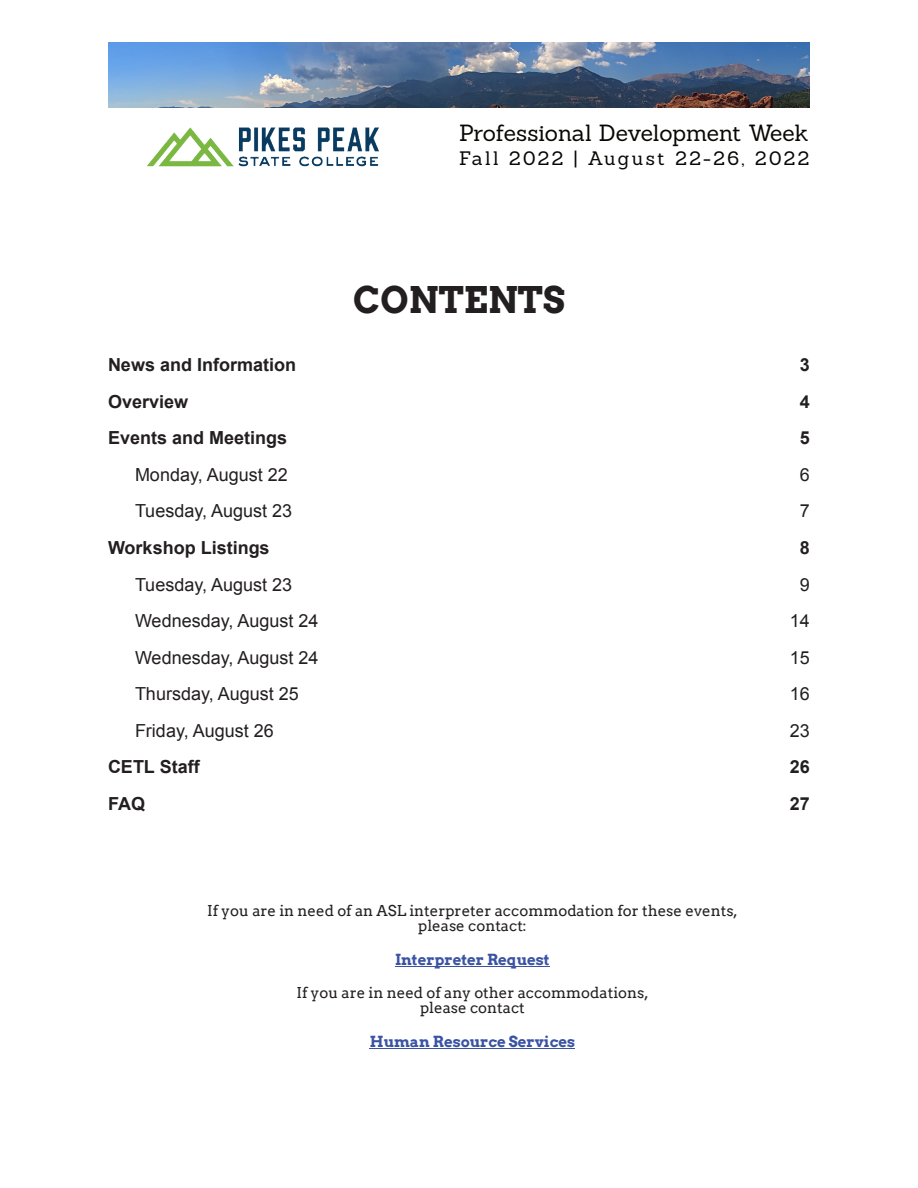
<style>
.page{position:relative;width:918px;height:1188px;background:#fff}
.page>*{position:absolute;margin:0;border:0;box-sizing:border-box;transform-origin:0 0}
.t1{font:700 36px "Arvo";color:#231f20}
.t2{font:22.8px "Sanchez";letter-spacing:-.005em;color:#080704}
.t3{font:19.05px "Sanchez";letter-spacing:.125em;color:#080704}
.t4{font:18px "Arial";color:#231f20}
.t5{font:700 18px "Arial";color:#231f20}
.t6{font:15px/15.5px "Arvo";color:#231f20;text-align:center}
.t7{font:700 15px "Arvo";color:#3a53a3}
</style>
<div class="page">
<img style="left:108px;top:42px;width:702px;height:66px">
<img style="left:147px;top:127px;width:232px;height:40px">
<hr style="left:395px;top:966px;width:155px;height:1px;background:#3a53a3">
<hr style="left:370px;top:1048px;width:205px;height:1px;background:#3a53a3">
<p class="t2" style="left:459px;top:118px;width:351px">Professional Development Week</p>
<p class="t3" style="left:459px;top:146px;width:352px">Fall 2022 | August 22-26, 2022</p>
<h1 class="t1" style="left:353px;top:286px;width:213px">CONTENTS</h1>
<p class="t5" style="left:108px;top:358px;width:190px">News and Information</p>
<p class="t5" style="left:800px;top:358px;width:12px">3</p>
<p class="t5" style="left:108px;top:394px;width:82px">Overview</p>
<p class="t5" style="left:800px;top:394px;width:12px">4</p>
<p class="t5" style="left:108px;top:431px;width:181px">Events and Meetings</p>
<p class="t5" style="left:800px;top:431px;width:12px">5</p>
<p class="t4" style="left:135px;top:468px;width:154px">Monday, August 22</p>
<p class="t4" style="left:800px;top:468px;width:12px">6</p>
<p class="t4" style="left:135px;top:504px;width:159px">Tuesday, August 23</p>
<p class="t4" style="left:800px;top:504px;width:12px">7</p>
<p class="t5" style="left:108px;top:541px;width:163px">Workshop Listings</p>
<p class="t5" style="left:800px;top:541px;width:12px">8</p>
<p class="t4" style="left:135px;top:577px;width:159px">Tuesday, August 23</p>
<p class="t4" style="left:800px;top:577px;width:12px">9</p>
<p class="t4" style="left:135px;top:614px;width:185px">Wednesday, August 24</p>
<p class="t4" style="left:790px;top:614px;width:22px">14</p>
<p class="t4" style="left:135px;top:651px;width:185px">Wednesday, August 24</p>
<p class="t4" style="left:790px;top:651px;width:22px">15</p>
<p class="t4" style="left:135px;top:687px;width:165px">Thursday, August 25</p>
<p class="t4" style="left:790px;top:687px;width:22px">16</p>
<p class="t4" style="left:135px;top:724px;width:140px">Friday, August 26</p>
<p class="t4" style="left:790px;top:724px;width:22px">23</p>
<p class="t5" style="left:108px;top:760px;width:93px">CETL Staff</p>
<p class="t5" style="left:790px;top:760px;width:22px">26</p>
<p class="t5" style="left:108px;top:797px;width:39px">FAQ</p>
<p class="t5" style="left:790px;top:797px;width:22px">27</p>
<p class="t6" style="left:207px;top:904px;width:532px">If you are in need of an ASL interpreter accommodation for these events, please contact:</p>
<p class="t7" style="left:395px;top:953px;width:156px">Interpreter Request</p>
<p class="t6" style="left:296px;top:986px;width:354px">If you are in need of any other accommodations, please contact</p>
<p class="t7" style="left:370px;top:1035px;width:207px">Human Resource Services</p>
</div>
